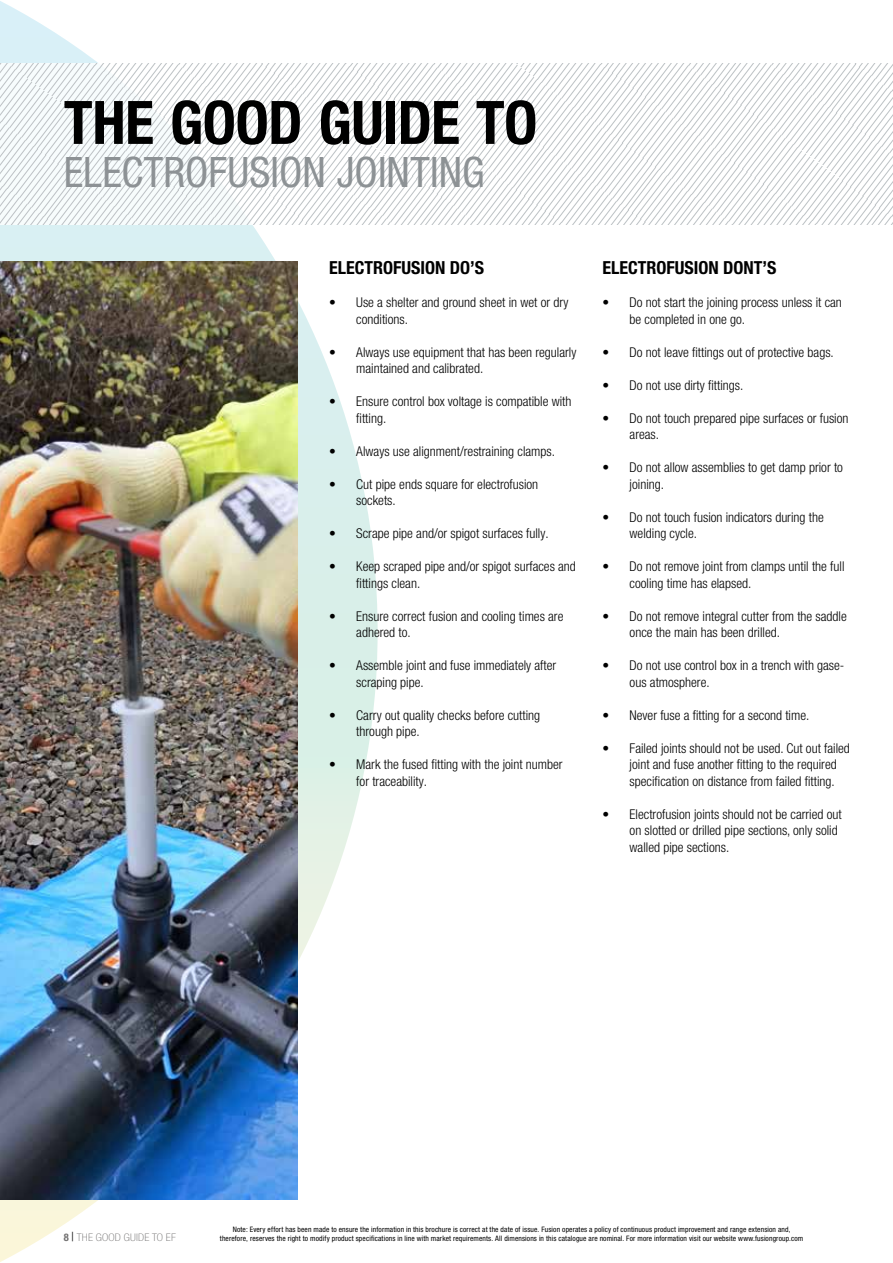
<style>
.page{position:relative;width:893px;height:1263px;background:#fff}
.page>*{position:absolute;margin:0;border:0;box-sizing:border-box;transform-origin:0 0}
.t1{font:700 condensed 60px "Helvetica Neue LT Pro";letter-spacing:-.01em;color:#000}
.t2{font:condensed 42px "Helvetica Neue LT Pro";color:#8d9295}
.t3{font:700 condensed 18px "Helvetica Neue LT Pro";color:#000}
.t4{font:300 condensed 13.5px/16.5px "Helvetica Neue LT Pro";color:#000}
.t5{font:100 condensed 10.5px "Helvetica Neue LT Pro";letter-spacing:.02em;color:#706f6f;scale:1.1 1}
.t6{font:condensed 7.5px "Helvetica Neue LT Pro";letter-spacing:.02em;color:#000}
.s1{font-weight:700}
.s2{font-family:"Times New Roman";font-weight:700;font-stretch:normal;color:#000}
</style>
<div class="page">
<svg style="left:0;top:1px;width:378px;height:1261px"></svg>
<svg style="left:0;top:64px;width:892px;height:161px"></svg>
<hr style="left:892px;top:64px;width:1px;height:161px;background:#bfbfbf">
<img style="left:0;top:261px;width:297px;height:938px">
<h1 class="t1" style="left:64px;top:86px;width:475px">THE GOOD GUIDE TO</h1>
<h2 class="t2" style="left:64px;top:148px;width:422px">ELECTROFUSION JOINTING</h2>
<h3 class="t3" style="left:329px;top:257px;width:156px">ELECTROFUSION DO’S</h3>
<p class="t4" style="left:356px;top:294px;width:214px;text-indent:-27px">• Use a shelter and ground sheet in wet or dry conditions.</p>
<p class="t4" style="left:356px;top:344px;width:222px;text-indent:-27px">• Always use equipment that has been regularly maintained and calibrated.</p>
<p class="t4" style="left:356px;top:393px;width:217px;text-indent:-27px">• Ensure control box voltage is compatible with fitting.</p>
<p class="t4" style="left:329px;top:443px;width:227px">• Always use alignment/restraining clamps.</p>
<p class="t4" style="left:356px;top:476px;width:183px;text-indent:-27px">• Cut pipe ends square for electrofusion sockets.</p>
<p class="t4" style="left:329px;top:525px;width:221px">• Scrape pipe and/or spigot surfaces fully.</p>
<p class="t4" style="left:356px;top:558px;width:221px;text-indent:-27px">• Keep scraped pipe and/or spigot surfaces and fittings clean.</p>
<p class="t4" style="left:356px;top:608px;width:209px;text-indent:-27px">• Ensure correct fusion and cooling times are adhered to.</p>
<p class="t4" style="left:356px;top:657px;width:201px;text-indent:-27px">• Assemble joint and fuse immediately after scraping pipe.</p>
<p class="t4" style="left:356px;top:707px;width:185px;text-indent:-27px">• Carry out quality checks before cutting through pipe.</p>
<p class="t4" style="left:356px;top:756px;width:208px;text-indent:-27px">• Mark the fused fitting with the joint number for traceability.</p>
<h3 class="t3" style="left:603px;top:257px;width:175px">ELECTROFUSION DONT’S</h3>
<p class="t4" style="left:630px;top:294px;width:214px;text-indent:-27px">• Do not start the joining process unless it can be completed in one go.</p>
<p class="t4" style="left:603px;top:344px;width:233px">• Do not leave fittings out of protective bags.</p>
<p class="t4" style="left:603px;top:377px;width:142px">• Do not use dirty fittings.</p>
<p class="t4" style="left:630px;top:410px;width:220px;text-indent:-27px">• Do not touch prepared pipe surfaces or fusion areas.</p>
<p class="t4" style="left:630px;top:459px;width:215px;text-indent:-27px">• Do not allow assemblies to get damp prior to joining.</p>
<p class="t4" style="left:630px;top:509px;width:196px;text-indent:-27px">• Do not touch fusion indicators during the welding cycle.</p>
<p class="t4" style="left:630px;top:558px;width:216px;text-indent:-27px">• Do not remove joint from clamps until the full cooling time has elapsed.</p>
<p class="t4" style="left:630px;top:608px;width:219px;text-indent:-27px">• Do not remove integral cutter from the saddle once the main has been drilled.</p>
<p class="t4" style="left:630px;top:657px;width:216px;text-indent:-27px">• Do not use control box in a trench with gase&shy;ous atmosphere.</p>
<p class="t4" style="left:603px;top:707px;width:208px">• Never fuse a fitting for a second time.</p>
<p class="t4" style="left:630px;top:740px;width:222px;text-indent:-27px">• Failed joints should not be used. Cut out failed joint and fuse another fitting to the required specification on distance from failed fitting.</p>
<p class="t4" style="left:630px;top:806px;width:214px;text-indent:-27px">• Electrofusion joints should not be carried out on slotted or drilled pipe sections, only solid walled pipe sections.</p>
<p class="t6" style="left:233px;top:1225px;width:559px">Note: Every effort has been made to ensure the information in this brochure is correct at the date of issue. Fusion operates a policy of continuous product improvement and range extension and,</p>
<p class="t5" style="left:64px;top:1231px;width:103px"><span class="s1">8</span> <span class="s2">|</span> THE GOOD GUIDE TO EF</p>
<p class="t6" style="left:220px;top:1234px;width:585px">therefore, reserves the right to modify product specifications in line with market requirements. All dimensions in this catalogue are nominal. For more information visit our website www.fusiongroup.com</p>
</div>
